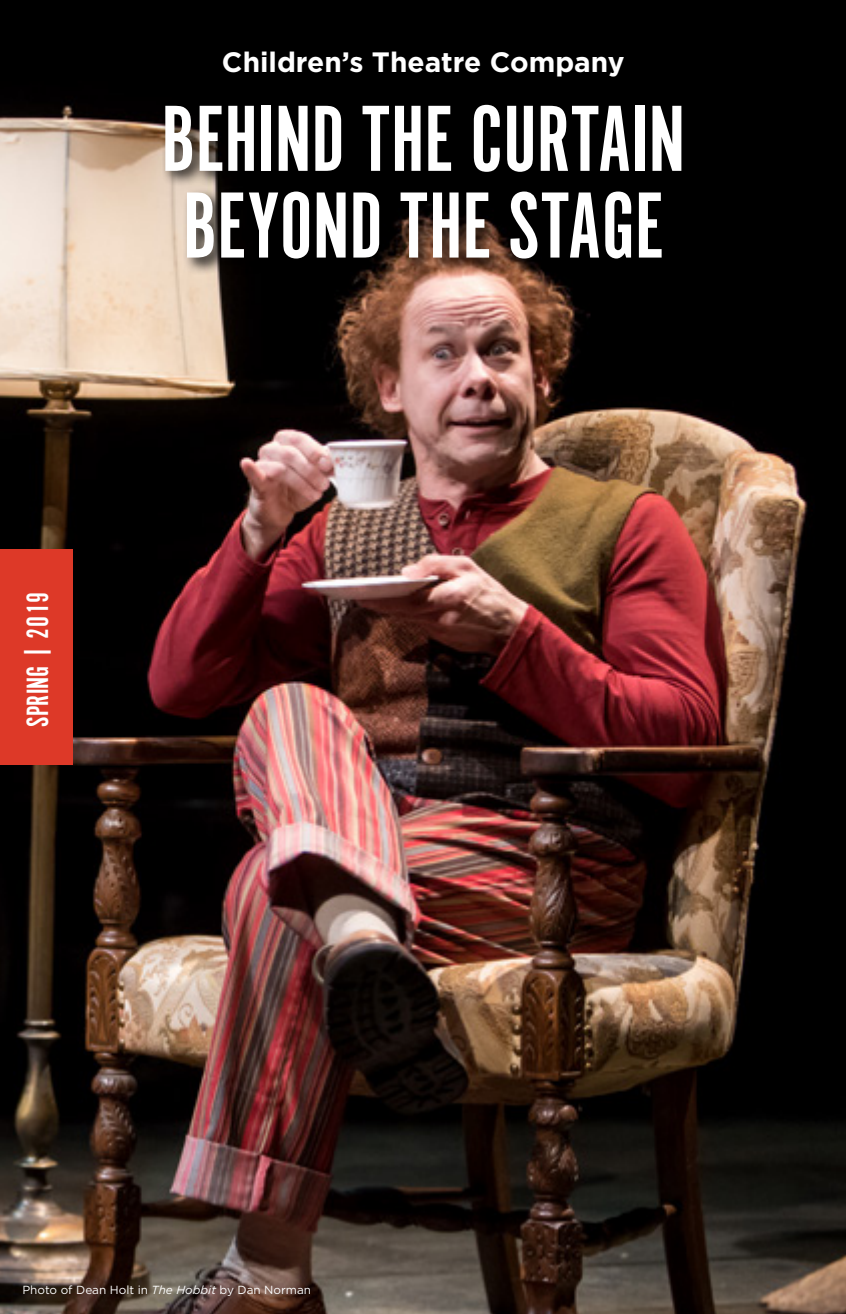
<style>
.page{position:relative;width:846px;height:1314px;background:#fff}
.page>*{position:absolute;margin:0;border:0;box-sizing:border-box;transform-origin:0 0}
.t1{font:97.6px/86.8px "Alternate Got No 1 D";color:#fff}
.t2{font:32px "Alternate Got No 1 D";letter-spacing:.005em;color:#fff}
.t3{font:700 28px "Gotham";color:#fff}
.t4{font:11.8px "Gotham";color:#fff}
.s1{font-style:italic}
</style>
<div class="page">
<img style="left:0;top:0;width:845px;height:1314px">
<div style="left:0;top:549px;width:72px;height:216px;background:#dd3928"></div>
<div style="left:162px;top:99px;width:536px;height:178px;background:#000;opacity:.85"></div>
<h3 class="t3" style="left:222px;top:46px;width:404px">Children’s Theatre Company</h3>
<h1 class="t1" style="left:161px;top:98px;width:525px">BEHIND THE CURTAIN<br>BEYOND THE STAGE</h1>
<h2 class="t2" style="left:21px;top:727px;width:136px;rotate:-90deg">SPRING | 2019</h2>
<p class="t4" style="left:22px;top:1283px;width:290px">Photo of Dean Holt in <span class="s1">The Hobbit</span> by Dan Norman</p>
</div>
